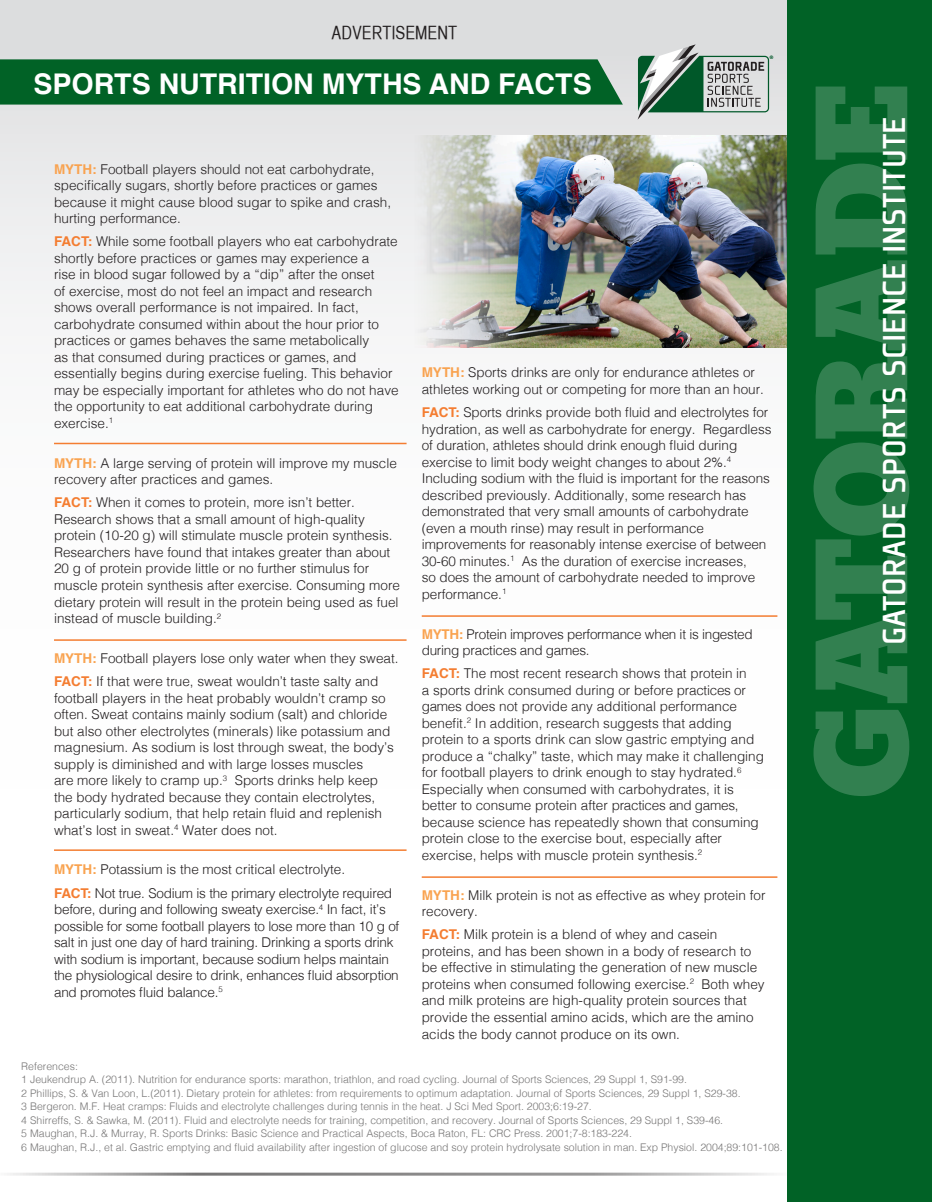
<style>
.page{position:relative;width:932px;height:1202px;background:#fff}
.page>*{position:absolute;margin:0;border:0;box-sizing:border-box;transform-origin:0 0}
.t1{font:900 138px "Gatorade";letter-spacing:-.015em;color:#fff}
.Subhead{font:500 34.95px "Plexes Pro";letter-spacing:.005em;color:#fff}
.t2{font:700 28.5px "Helvetica";color:#fff}
.t3{font:18px "Helvetica CY Plain";color:#231f20}
.t4{font:300 13.5px/16.5px "Helvetica";color:#231f20}
.t5{font:300 13.5px/16.5px "Helvetica";letter-spacing:-.02em;color:#231f20}
.t6{font:300 10.5px "Helvetica";color:#767575}
.t7{font:4.65px "Helvetica";color:#005829}
.s1{font-weight:700;color:#f9a350}
.s2{font-weight:700;color:#f47d31}
</style>
<div class="page">
<div style="left:0;top:0;width:932px;height:1202px;background:linear-gradient(to bottom,#e8e8e9,#fff)"></div>
<img style="left:410px;top:136px;width:377px;height:211px">
<div style="left:0;top:59px;width:623px;height:46px;background:#016226"></div>
<svg style="left:637px;top:44px;width:132px;height:76px;background:#98aca2"></svg>
<div style="left:787px;top:0;width:145px;height:1202px;background:#016226"></div>
<hr style="left:0;top:1172px;width:798px;height:3px;background:#767575">
<hr style="left:54px;top:443px;width:352px;height:1px;background:#f47d31">
<hr style="left:54px;top:639px;width:352px;height:2px;background:#f47d31">
<hr style="left:422px;top:615px;width:355px;height:2px;background:#f47d31">
<hr style="left:54px;top:849px;width:352px;height:2px;background:#f47d31">
<hr style="left:422px;top:876px;width:355px;height:2px;background:#f47d31">
<p class="t3" style="left:331px;top:23px;width:127px">ADVERTISEMENT</p>
<p class="t2" style="left:33px;top:61px;width:559px">SPORTS NUTRITION MYTHS AND FACTS</p>
<p class="t7" style="left:770px;top:54px;width:5px">®</p>
<p class="t4" style="left:54px;top:160px;width:338px"><span class="s1">MYTH:</span> Football players should not eat carbohydrate, specifically sugars, shortly before practices or games because it might cause blood sugar to spike and crash, hurting performance.</p>
<p class="t4" style="left:54px;top:232px;width:346px"><span class="s2">FACT:</span> While some football players who eat carbohydrate shortly before practices or games may experience a<br>rise in blood sugar followed by a “dip” after the onset<br>of exercise, most do not feel an impact and research shows overall performance is not impaired. In fact, carbohydrate consumed within about the hour prior to practices or games behaves the same metabolically<br>as that consumed during practices or games, and essentially begins during exercise fueling. This behavior may be especially important for athletes who do not have the opportunity to eat additional carbohydrate during exercise.<sup>1</sup></p>
<p class="t4" style="left:54px;top:454px;width:344px"><span class="s1">MYTH:</span> A large serving of protein will improve my muscle recovery after practices and games.</p>
<p class="t4" style="left:54px;top:493px;width:347px"><span class="s2">FACT:</span> When it comes to protein, more isn’t better.<br>Research shows that a small amount of high-quality protein (10-20 g) will stimulate muscle protein synthesis.<br>Researchers have found that intakes greater than about 20 g of protein provide little or no further stimulus for muscle protein synthesis after exercise. Consuming more dietary protein will result in the protein being used as fuel instead of muscle building.<sup>2</sup></p>
<p class="t4" style="left:54px;top:649px;width:346px"><span class="s1">MYTH:</span> Football players lose only water when they sweat.</p>
<p class="t4" style="left:54px;top:672px;width:341px"><span class="s2">FACT:</span> If that were true, sweat wouldn’t taste salty and football players in the heat probably wouldn’t cramp so often. Sweat contains mainly sodium (salt) and chloride but also other electrolytes (minerals) like potassium and magnesium. As sodium is lost through sweat, the body’s supply is diminished and with large losses muscles<br>are more likely to cramp up.<sup>3</sup> Sports drinks help keep the body hydrated because they contain electrolytes, particularly sodium, that help retain fluid and replenish what’s lost in sweat.<sup>4</sup> Water does not.</p>
<p class="t4" style="left:54px;top:860px;width:293px"><span class="s1">MYTH:</span> Potassium is the most critical electrolyte.</p>
<p class="t4" style="left:54px;top:883px;width:347px"><span class="s2">FACT:</span> Not true. Sodium is the primary electrolyte required before, during and following sweaty exercise.<sup>4</sup> In fact, it’s possible for some football players to lose more than 10 g of salt in just one day of hard training. Drinking a sports drink with sodium is important, because sodium helps maintain the physiological desire to drink, enhances fluid absorption and promotes fluid balance.<sup>5</sup></p>
<p class="t4" style="left:422px;top:363px;width:344px"><span class="s1">MYTH:</span> Sports drinks are only for endurance athletes or athletes working out or competing for more than an hour.</p>
<p class="t4" style="left:422px;top:403px;width:351px"><span class="s2">FACT:</span> Sports drinks provide both fluid and electrolytes for hydration, as well as carbohydrate for energy. Regardless of duration, athletes should drink enough fluid during exercise to limit body weight changes to about 2%.<sup>4<br></sup>Including sodium with the fluid is important for the reasons described previously. Additionally, some research has demonstrated that very small amounts of carbohydrate (even a mouth rinse) may result in performance improvements for reasonably intense exercise of between 30-60 minutes.<sup>1</sup> As the duration of exercise increases,<br>so does the amount of carbohydrate needed to improve performance.<sup>1</sup></p>
<p class="t5" style="left:422px;top:624px;width:332px"><span class="s1">MYTH:</span> Protein improves performance when it is ingested during practices and games.</p>
<p class="t4" style="left:422px;top:664px;width:344px"><span class="s2">FACT:</span> The most recent research shows that protein in<br>a sports drink consumed during or before practices or games does not provide any additional performance benefit.<sup>2</sup> In addition, research suggests that adding protein to a sports drink can slow gastric emptying and produce a “chalky” taste, which may make it challenging for football players to drink enough to stay hydrated.<sup>6<br></sup>Especially when consumed with carbohydrates, it is better to consume protein after practices and games, because science has repeatedly shown that consuming protein close to the exercise bout, especially after exercise, helps with muscle protein synthesis.<sup>2</sup></p>
<p class="t4" style="left:422px;top:885px;width:345px"><span class="s1">MYTH:</span> Milk protein is not as effective as whey protein for recovery.</p>
<p class="t4" style="left:422px;top:925px;width:344px"><span class="s2">FACT:</span> Milk protein is a blend of whey and casein proteins, and has been shown in a body of research to be effective in stimulating the generation of new muscle proteins when consumed following exercise.<sup>2</sup> Both whey and milk proteins are high-quality protein sources that provide the essential amino acids, which are the amino acids the body cannot produce on its own.</p>
<p class="t6" style="left:21px;top:1057px;width:58px">References:</p>
<p class="t6" style="left:21px;top:1070px;width:667px">1 Jeukendrup A. (2011). Nutrition for endurance sports: marathon, triathlon, and road cycling. Journal of Sports Sciences, 29 Suppl 1, S91-99.</p>
<p class="t6" style="left:21px;top:1084px;width:720px">2 Phillips, S. &amp; Van Loon, L.(2011). Dietary protein for athletes: from requirements to optimum adaptation. Journal of Sports Sciences, 29 Suppl 1, S29-38.</p>
<p class="t6" style="left:21px;top:1097px;width:572px">3 Bergeron. M.F. Heat cramps: Fluids and electrolyte challenges during tennis in the heat. J Sci Med Sport. 2003;6:19-27.</p>
<p class="t6" style="left:21px;top:1111px;width:703px">4 Shirreffs, S. &amp; Sawka, M. (2011). Fluid and electrolyte needs for training, competition, and recovery. Journal of Sports Sciences, 29 Suppl 1, S39-46.</p>
<p class="t6" style="left:21px;top:1124px;width:612px">5 Maughan, R.J. &amp; Murray, R. Sports Drinks: Basic Science and Practical Aspects, Boca Raton, FL: CRC Press. 2001;7-8:183-224.</p>
<p class="t6" style="left:21px;top:1138px;width:762px">6 Maughan, R.J., et al. Gastric emptying and fluid availability after ingestion of glucose and soy protein hydrolysate solution in man. Exp Physiol. 2004;89:101-108.</p>
<h1 class="t1" style="left:780px;top:799px;width:717px;rotate:-90deg">GATORADE</h1>
<p class="Subhead" style="left:873px;top:645px;width:531px;rotate:-90deg">GATORADE SPORTS SCIENCE INSTITUTE</p>
</div>
